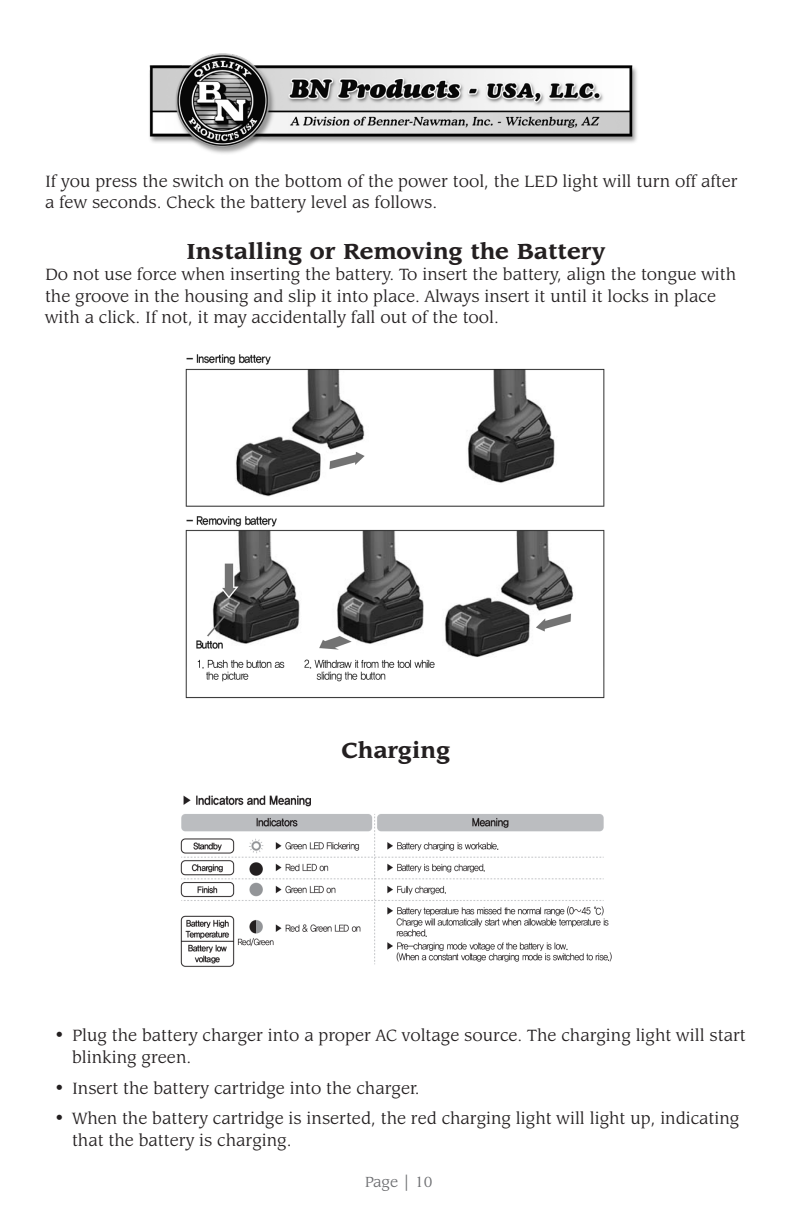
<style>
.page{position:relative;width:792px;height:1224px;background:#fff}
.page>*{position:absolute;margin:0;border:0;box-sizing:border-box;transform-origin:0 0}
.t1{font:700 24px "Leawood IT Cby BT";color:#231f20}
.t2{font:18px/21.6px "Leawood IT Cby BT";color:#231f20}
.t3{font:16.2px "Leawood IT Cby BT";color:#6c6d70}
</style>
<div class="page">
<img style="left:149px;top:53px;width:488px;height:101px">
<img style="left:185px;top:354px;width:420px;height:345px">
<img style="left:180px;top:795px;width:432px;height:172px">
<p class="t2" style="left:45px;top:170px;width:694px">If you press the switch on the bottom of the power tool, the LED light will turn off after a few seconds. Check the battery level as follows.</p>
<p class="t1" style="left:187px;top:236px;width:420px">Installing or Removing the Battery</p>
<p class="t2" style="left:45px;top:263px;width:693px">Do not use force when inserting the battery. To insert the battery, align the tongue with the groove in the housing and slip it into place. Always insert it until it locks in place with a click. If not, it may accidentally fall out of the tool.</p>
<p class="t1" style="left:342px;top:736px;width:110px">Charging</p>
<p class="t2" style="left:72px;top:1025px;width:675px;text-indent:-18px">• Plug the battery charger into a proper AC voltage source. The charging light will start blinking green.</p>
<p class="t2" style="left:54px;top:1077px;width:367px">• Insert the battery cartridge into the charger.</p>
<p class="t2" style="left:72px;top:1108px;width:669px;text-indent:-18px">• When the battery cartridge is inserted, the red charging light will light up, indicating that the battery is charging.</p>
<p class="t3" style="left:365px;top:1173px;width:69px">Page | 10</p>
</div>
